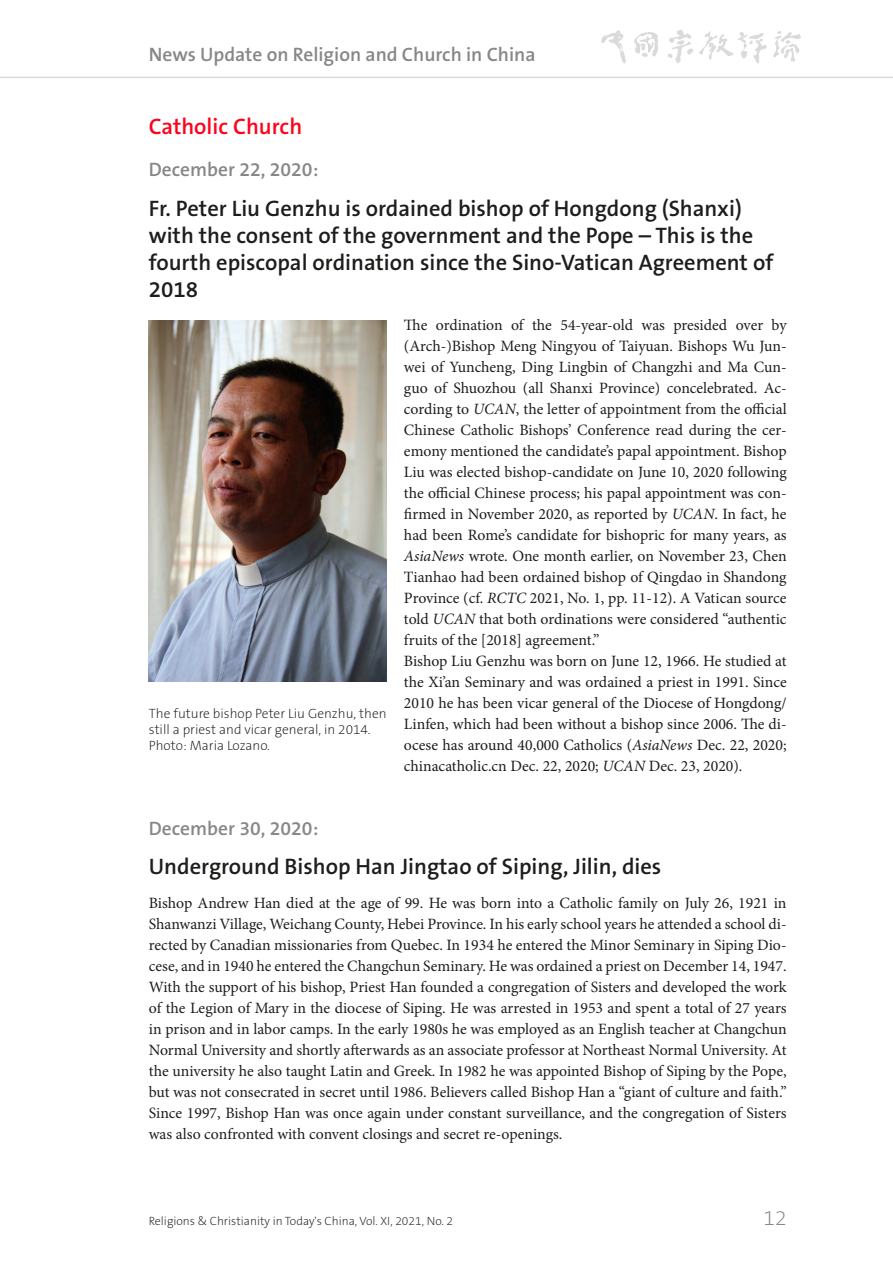
<style>
.page{position:relative;width:893px;height:1263px;background:#fff}
.page>*{position:absolute;margin:0;border:0;box-sizing:border-box;transform-origin:0 0}
.Chronik_Überschrift{font:600 22.5px/27px "The Sans B6";color:#1d1d1b}
.Überschrift_2{font:600 22.5px "The Sans B6";color:#fe021b}
.t1{font:200 21px "The Sans B2";color:#878787}
.Chronik_Datum{font:600 19.5px "The Sans B6";color:#878787}
.Chronik_Text{font:15.75px/21px "Minion Pro";letter-spacing:-.005em;color:#1d1d1b;text-align:justify}
.Bildunterschrift{font:200 13.5px/16.2px "The Sans B2";color:#1d1d1b}
.t2{font:200 12px "The Sans B2";color:#1d1d1b}
.s1{font-style:italic}
</style>
<div class="page">
<hr style="left:0;top:77px;width:893px;height:1px;background:#dadada">
<img style="left:601px;top:30px;width:200px;height:34px">
<img style="left:149px;top:320px;width:238px;height:362px">
<p class="Chronik_Datum" style="left:149px;top:44px;width:388px">News Update on Religion and Church in China</p>
<p class="Überschrift_2" style="left:149px;top:114px;width:155px">Catholic Church</p>
<p class="Chronik_Datum" style="left:149px;top:159px;width:171px">December 22, 2020:</p>
<p class="Chronik_Überschrift" style="left:149px;top:195px;width:626px">Fr. Peter Liu Genzhu is ordained bishop of Hongdong (Shanxi) with the consent of the government and the Pope – This is the fourth episcopal ordination since the Sino-Vatican Agreement of 2018</p>
<p class="Chronik_Text" style="left:404px;top:315px;width:384px">The ordination of the 54-year-old was presided over by (Arch-)Bishop Meng Ningyou of Taiyuan. Bishops Wu Jun&shy;wei of Yuncheng, Ding Lingbin of Changzhi and Ma Cun&shy;guo of Shuozhou (all Shanxi Province) concelebrated. Ac&shy;cording to <span class="s1">UCAN</span>, the letter of appointment from the official Chinese Catholic Bishops’ Conference read during the cer&shy;emony mentioned the candidate’s papal appointment. Bishop Liu was elected bishop-candidate on June 10, 2020 following the official Chinese process; his papal appointment was con&shy;firmed in November 2020, as reported by <span class="s1">UCAN</span>. In fact, he had been Rome’s candidate for bishopric for many years, as <span class="s1">AsiaNews</span> wrote. One month earlier, on November 23, Chen Tianhao had been ordained bishop of Qingdao in Shandong Province (cf. <span class="s1">RCTC</span> 2021, No. 1, pp. 11-12). A Vatican source told <span class="s1">UCAN</span> that both ordinations were considered “authentic fruits of the [2018] agreement.”</p>
<p class="Chronik_Text" style="left:404px;top:651px;width:384px">Bishop Liu Genzhu was born on June 12, 1966. He studied at the Xi’an Seminary and was ordained a priest in 1991. Since 2010 he has been vicar general of the Diocese of Hongdong/ Linfen, which had been without a bishop since 2006. The di&shy;ocese has around 40,000 Catholics (<span class="s1">AsiaNews</span> Dec. 22, 2020; chinacatholic.cn Dec. 22, 2020; <span class="s1">UCAN</span> Dec. 23, 2020).</p>
<p class="Bildunterschrift" style="left:149px;top:706px;width:239px">The future bishop Peter Liu Genzhu, then still a priest and vicar general, in 2014.<br>Photo: Maria Lozano.</p>
<p class="Chronik_Datum" style="left:149px;top:818px;width:171px">December 30, 2020:</p>
<p class="Chronik_Überschrift" style="left:149px;top:854px;width:514px">Underground Bishop Han Jingtao of Siping, Jilin, dies</p>
<p class="Chronik_Text" style="left:149px;top:893px;width:639px;text-align:left">Bishop Andrew Han died at the age of 99. He was born into a Catholic family on July 26, 1921 in Shanwanzi Village, Weichang County, Hebei Province. In his early school years he attended a school di&shy;rected by Canadian missionaries from Quebec. In 1934 he entered the Minor Seminary in Siping Dio&shy;cese, and in 1940 he entered the Changchun Seminary. He was ordained a priest on December 14, 1947.<br>With the support of his bishop, Priest Han founded a congregation of Sisters and developed the work of the Legion of Mary in the diocese of Siping. He was arrested in 1953 and spent a total of 27 years in prison and in labor camps. In the early 1980s he was employed as an English teacher at Changchun Normal University and shortly afterwards as an associate professor at Northeast Normal University. At the university he also taught Latin and Greek. In 1982 he was appointed Bishop of Siping by the Pope, but was not consecrated in secret until 1986. Believers called Bishop Han a “giant of culture and faith.” Since 1997, Bishop Han was once again under constant surveillance, and the congregation of Sisters was also confronted with convent closings and secret re-openings.</p>
<p class="t2" style="left:149px;top:1214px;width:306px">Religions &amp; Christianity in Today's China, Vol. XI, 2021, No. 2</p>
<h2 class="t1" style="left:764px;top:1207px;width:25px">12</h2>
</div>
